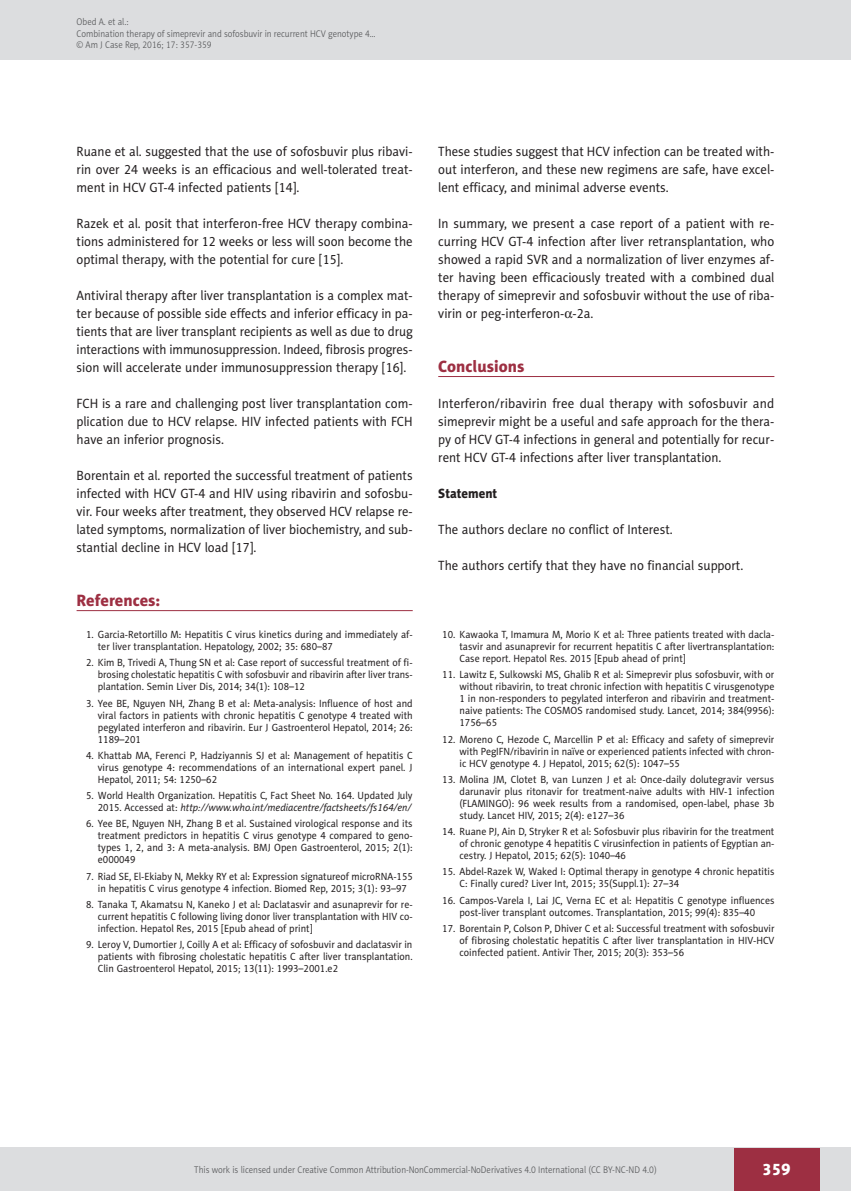
<style>
.page{position:relative;width:851px;height:1191px;background:#fff}
.page>*{position:absolute;margin:0;border:0;box-sizing:border-box;transform-origin:0 0}
.AJCR_Headline_1{font:16.5px "Naomi Sans EFN Heavy";color:#9d2f42}
.AJCR_Referencje_Tytu{font:16.5px "Naomi Sans EFN Heavy";color:#9d2f42}
.t1{font:16.5px "Naomi Sans EFN Heavy";color:#fff}
.AJCR_Body{font:13.5px/18px "Naomi Sans EFN";color:#231f20;text-align:justify;scale:.95 1}
.AJCR_Body-2{font:13.5px/18px "Naomi Sans EFN";color:#231f20;text-align:justify}
.AJCR_Headline_2{font:13.5px "Naomi Sans EFN Heavy";color:#231f20;scale:.95 1}
.AJCR_Referencje_punk{font:10.5px/12px "Naomi Sans EFN";color:#231f20;text-align:justify;scale:.95 1}
.AJCR_Referencje_punk-2{font:10.5px/12px "Naomi Sans EFN";color:#231f20;text-align:center;scale:.94 1}
.AJCR_pagina_zywa{font:9.75px/11.2px "Naomi Sans EFN Light";color:#57585a;scale:.9 1}
.AJCR_pagina_sygnatur{font:9.75px "Naomi Sans EFN Light";color:#57585a;scale:.9 1}
.s1{font-style:italic}
.s2{font-family:"Standard Sym L"}
</style>
<div class="page">
<hr style="left:438px;top:376px;width:336px;height:1px;background:#9d2f42">
<hr style="left:77px;top:610px;width:335px;height:1px;background:#9d2f42">
<div style="left:0;top:1148px;width:850px;height:43px;background:#dcdddf"></div>
<div style="left:733px;top:1147px;width:86px;height:43px;background:#9d2f42"></div>
<div style="left:0;top:0;width:850px;height:60px;background:#dcdddf"></div>
<p class="AJCR_pagina_zywa" style="left:77px;top:16px;width:334px">Obed A. et al.:<br>Combination therapy of simeprevir and sofosbuvir in recurrent HCV genotype 4…</p>
<p class="AJCR_pagina_sygnatur" style="left:77px;top:39px;width:152px">© Am J Case Rep, 2016; 17: 357-359</p>
<p class="AJCR_Body" style="left:77px;top:142px;width:355px">Ruane et al. suggested that the use of sofosbuvir plus ribavi&shy;rin over 24 weeks is an efficacious and well-tolerated treat&shy;ment in HCV GT-4 infected patients [14].</p>
<p class="AJCR_Body" style="left:77px;top:214px;width:355px">Razek et al. posit that interferon-free HCV therapy combina&shy;tions administered for 12 weeks or less will soon become the optimal therapy, with the potential for cure [15].</p>
<p class="AJCR_Body" style="left:77px;top:286px;width:355px">Antiviral therapy after liver transplantation is a complex mat&shy;ter because of possible side effects and inferior efficacy in pa&shy;tients that are liver transplant recipients as well as due to drug interactions with immunosuppression. Indeed, fibrosis progres&shy;sion will accelerate under immunosuppression therapy [16].</p>
<p class="AJCR_Body" style="left:77px;top:394px;width:355px">FCH is a rare and challenging post liver transplantation com&shy;plication due to HCV relapse. HIV infected patients with FCH have an inferior prognosis.</p>
<p class="AJCR_Body" style="left:77px;top:466px;width:355px">Borentain et al. reported the successful treatment of patients infected with HCV GT-4 and HIV using ribavirin and sofosbu&shy;vir. Four weeks after treatment, they observed HCV relapse re&shy;lated symptoms, normalization of liver biochemistry, and sub&shy;stantial decline in HCV load [17].</p>
<p class="AJCR_Referencje_Tytu" style="left:77px;top:590px;width:85px">References:</p>
<p class="AJCR_Referencje_punk" style="left:98px;top:628px;width:333px;text-indent:-12px">1. Garcia-Retortillo M: Hepatitis C virus kinetics during and immediately af&shy;ter liver transplantation. Hepatology, 2002; 35: 680–87</p>
<p class="AJCR_Referencje_punk" style="left:98px;top:657px;width:333px;text-indent:-12px">2. Kim B, Trivedi A, Thung SN et al: Case report of successful treatment of fi&shy;brosing cholestatic hepatitis C with sofosbuvir and ribavirin after liver trans&shy;plantation. Semin Liver Dis, 2014; 34(1): 108–12</p>
<p class="AJCR_Referencje_punk" style="left:98px;top:697px;width:333px;text-indent:-12px">3. Yee BE, Nguyen NH, Zhang B et al: Meta-analysis: Influence of host and viral factors in patients with chronic hepatitis C genotype 4 treated with pegylated interferon and ribavirin. Eur J Gastroenterol Hepatol, 2014; 26:<br>1189–201</p>
<p class="AJCR_Referencje_punk" style="left:98px;top:749px;width:333px;text-indent:-12px">4. Khattab MA, Ferenci P, Hadziyannis SJ et al: Management of hepatitis C virus genotype 4: recommendations of an international expert panel. J Hepatol, 2011; 54: 1250–62</p>
<p class="AJCR_Referencje_punk" style="left:86px;top:789px;width:345px;text-align:right">5. World Health Organization. Hepatitis C, Fact Sheet No. 164. Updated July<br>2015. Accessed at: <span class="s1">http://www.who.int/mediacentre/factsheets/fs164/en/</span></p>
<p class="AJCR_Referencje_punk" style="left:98px;top:818px;width:333px;text-indent:-12px">6. Yee BE, Nguyen NH, Zhang B et al. Sustained virological response and its treatment predictors in hepatitis C virus genotype 4 compared to geno&shy;types 1, 2, and 3: A meta-analysis. BMJ Open Gastroenterol, 2015; 2(1): e000049</p>
<p class="AJCR_Referencje_punk-2" style="left:86px;top:870px;width:349px">7. Riad SE, El-Ekiaby N, Mekky RY et al: Expression signatureof microRNA-155 in hepatitis C virus genotype 4 infection. Biomed Rep, 2015; 3(1): 93–97</p>
<p class="AJCR_Referencje_punk" style="left:98px;top:898px;width:333px;text-indent:-12px">8. Tanaka T, Akamatsu N, Kaneko J et al: Daclatasvir and asunaprevir for re&shy;current hepatitis C following living donor liver transplantation with HIV co&shy;infection. Hepatol Res, 2015 [Epub ahead of print]</p>
<p class="AJCR_Referencje_punk" style="left:98px;top:938px;width:333px;text-indent:-12px">9. Leroy V, Dumortier J, Coilly A et al: Efficacy of sofosbuvir and daclatasvir in patients with fibrosing cholestatic hepatitis C after liver transplantation.<br>Clin Gastroenterol Hepatol, 2015; 13(11): 1993–2001.e2</p>
<p class="AJCR_Body" style="left:438px;top:142px;width:355px">These studies suggest that HCV infection can be treated with&shy;out interferon, and these new regimens are safe, have excel&shy;lent efficacy, and minimal adverse events.</p>
<p class="AJCR_Body" style="left:438px;top:214px;width:355px">In summary, we present a case report of a patient with re&shy;curring HCV GT-4 infection after liver retransplantation, who showed a rapid SVR and a normalization of liver enzymes af&shy;ter having been efficaciously treated with a combined dual therapy of simeprevir and sofosbuvir without the use of riba&shy;virin or peg-interferon-<span class="s2">a</span>-2a.</p>
<p class="AJCR_Headline_1" style="left:438px;top:356px;width:88px">Conclusions</p>
<p class="AJCR_Body-2" style="left:438px;top:394px;width:337px">Interferon/ribavirin free dual therapy with sofosbuvir and simeprevir might be a useful and safe approach for the thera&shy;py of HCV GT-4 infections in general and potentially for recur&shy;rent HCV GT-4 infections after liver transplantation.</p>
<p class="AJCR_Headline_2" style="left:438px;top:485px;width:64px">Statement</p>
<p class="AJCR_Body" style="left:438px;top:520px;width:248px">The authors declare no conflict of Interest.</p>
<p class="AJCR_Body" style="left:438px;top:556px;width:322px">The authors certify that they have no financial support.</p>
<p class="AJCR_Referencje_punk" style="left:459px;top:628px;width:333px;text-indent:-17px">10. Kawaoka T, Imamura M, Morio K et al: Three patients treated with dacla&shy;tasvir and asunaprevir for recurrent hepatitis C after livertransplantation:<br>Case report. Hepatol Res. 2015 [Epub ahead of print]</p>
<p class="AJCR_Referencje_punk" style="left:459px;top:669px;width:333px;text-indent:-17px">11. Lawitz E, Sulkowski MS, Ghalib R et al: Simeprevir plus sofosbuvir, with or without ribavirin, to treat chronic infection with hepatitis C virusgenotype 1 in non-responders to pegylated interferon and ribavirin and treatment&shy;naive patients: The COSMOS randomised study. Lancet, 2014; 384(9956):<br>1756–65</p>
<p class="AJCR_Referencje_punk" style="left:459px;top:733px;width:333px;text-indent:-17px">12. Moreno C, Hezode C, Marcellin P et al: Efficacy and safety of simeprevir with PegIFN/ribavirin in naïve or experienced patients infected with chron&shy;ic HCV genotype 4. J Hepatol, 2015; 62(5): 1047–55</p>
<p class="AJCR_Referencje_punk" style="left:459px;top:773px;width:333px;text-indent:-17px">13. Molina JM, Clotet B, van Lunzen J et al: Once-daily dolutegravir versus darunavir plus ritonavir for treatment-naive adults with HIV-1 infection (FLAMINGO): 96 week results from a randomised, open-label, phase 3b study. Lancet HIV, 2015; 2(4): e127–36</p>
<p class="AJCR_Referencje_punk" style="left:459px;top:825px;width:333px;text-indent:-17px">14. Ruane PJ, Ain D, Stryker R et al: Sofosbuvir plus ribavirin for the treatment of chronic genotype 4 hepatitis C virusinfection in patients of Egyptian an&shy;cestry. J Hepatol, 2015; 62(5): 1040–46</p>
<p class="AJCR_Referencje_punk" style="left:459px;top:866px;width:333px;text-indent:-17px">15. Abdel-Razek W, Waked I: Optimal therapy in genotype 4 chronic hepatitis<br>C: Finally cured? Liver Int, 2015; 35(Suppl.1): 27–34</p>
<p class="AJCR_Referencje_punk" style="left:442px;top:894px;width:351px;text-align:center">16. Campos-Varela I, Lai JC, Verna EC et al: Hepatitis C genotype influences post-liver transplant outcomes. Transplantation, 2015; 99(4): 835–40</p>
<p class="AJCR_Referencje_punk" style="left:459px;top:922px;width:333px;text-indent:-17px">17. Borentain P, Colson P, Dhiver C et al: Successful treatment with sofosbuvir of fibrosing cholestatic hepatitis C after liver transplantation in HIV-HCV coinfected patient. Antivir Ther, 2015; 20(3): 353–56</p>
<p class="AJCR_pagina_zywa" style="left:194px;top:1164px;width:515px">This work is licensed under Creative Common Attribution-NonCommercial-NoDerivatives 4.0 International (CC BY-NC-ND 4.0)</p>
<p class="t1" style="left:762px;top:1159px;width:30px">359</p>
</div>
